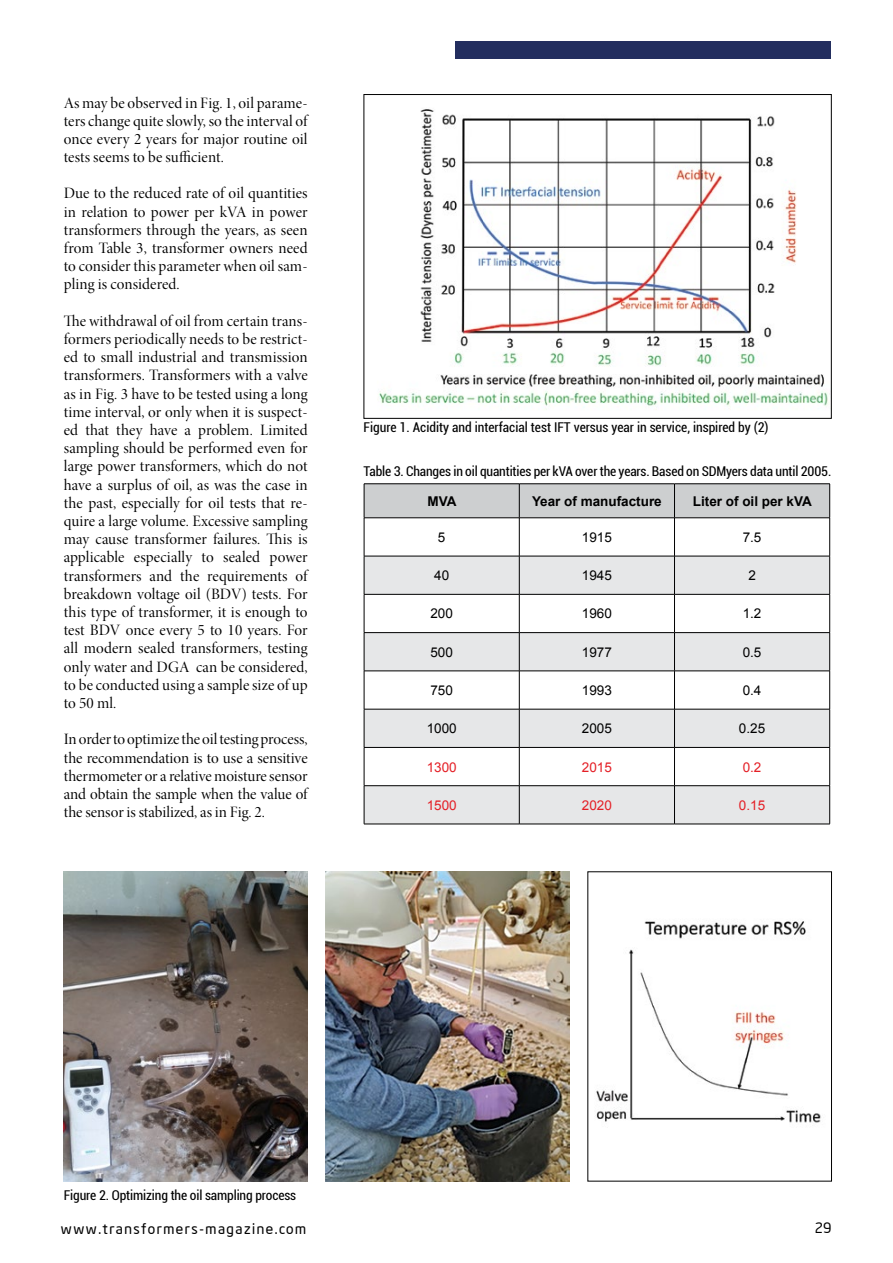
<style>
.page{position:relative;width:893px;height:1263px;background:#fff}
.page>*{position:absolute;margin:0;border:0;box-sizing:border-box;transform-origin:0 0}
.t1{font:15.9px/18.1px "Minion Pro Disp";letter-spacing:.005em;color:#000;text-align:justify}
.t2{font:14.25px "Neo Sans Intel";letter-spacing:.11em;color:#000}
.t3{font:condensed 13.5px "Roboto";letter-spacing:-.01em;color:#000}
.t4{font:13.5px "Arial";color:#000}
.t5{font:700 13.5px "Arial";color:#000}
.t6{font:13.5px "Arial";color:#e41f26}
</style>
<div class="page">
<div style="left:455px;top:41px;width:376px;height:17px;background:#232e5f"></div>
<div style="left:365px;top:484px;width:464px;height:33px;background:#cdcfd0"></div>
<svg style="left:365px;top:518px;width:464px;height:38px"></svg>
<svg style="left:365px;top:557px;width:464px;height:267px;fill:#e6e7e8"></svg>
<hr style="left:364px;top:484px;width:1px;height:34px;background:#000">
<hr style="left:519px;top:484px;width:1px;height:34px;background:#000">
<hr style="left:674px;top:484px;width:1px;height:34px;background:#000">
<hr style="left:829px;top:484px;width:1px;height:34px;background:#000">
<hr style="left:364px;top:518px;width:1px;height:38px;background:#000">
<hr style="left:519px;top:518px;width:1px;height:38px;background:#000">
<hr style="left:674px;top:518px;width:1px;height:38px;background:#000">
<hr style="left:829px;top:518px;width:1px;height:38px;background:#000">
<hr style="left:364px;top:556px;width:1px;height:38px;background:#000">
<hr style="left:519px;top:556px;width:1px;height:38px;background:#000">
<hr style="left:674px;top:556px;width:1px;height:38px;background:#000">
<hr style="left:829px;top:556px;width:1px;height:38px;background:#000">
<hr style="left:364px;top:594px;width:1px;height:38px;background:#000">
<hr style="left:519px;top:594px;width:1px;height:38px;background:#000">
<hr style="left:674px;top:594px;width:1px;height:38px;background:#000">
<hr style="left:829px;top:594px;width:1px;height:38px;background:#000">
<hr style="left:364px;top:633px;width:1px;height:38px;background:#000">
<hr style="left:519px;top:633px;width:1px;height:38px;background:#000">
<hr style="left:674px;top:633px;width:1px;height:38px;background:#000">
<hr style="left:829px;top:633px;width:1px;height:38px;background:#000">
<hr style="left:364px;top:671px;width:1px;height:38px;background:#000">
<hr style="left:519px;top:671px;width:1px;height:38px;background:#000">
<hr style="left:674px;top:671px;width:1px;height:38px;background:#000">
<hr style="left:829px;top:671px;width:1px;height:38px;background:#000">
<hr style="left:364px;top:709px;width:1px;height:38px;background:#000">
<hr style="left:519px;top:709px;width:1px;height:38px;background:#000">
<hr style="left:674px;top:709px;width:1px;height:38px;background:#000">
<hr style="left:829px;top:709px;width:1px;height:38px;background:#000">
<hr style="left:364px;top:748px;width:1px;height:37px;background:#000">
<hr style="left:519px;top:748px;width:1px;height:37px;background:#000">
<hr style="left:674px;top:748px;width:1px;height:37px;background:#000">
<hr style="left:829px;top:748px;width:1px;height:37px;background:#000">
<hr style="left:364px;top:786px;width:1px;height:38px;background:#000">
<hr style="left:519px;top:786px;width:1px;height:38px;background:#000">
<hr style="left:674px;top:786px;width:1px;height:38px;background:#000">
<hr style="left:829px;top:786px;width:1px;height:38px;background:#000">
<hr style="left:364px;top:483px;width:155px;height:1px;background:#000">
<hr style="left:519px;top:483px;width:155px;height:1px;background:#000">
<hr style="left:674px;top:483px;width:156px;height:1px;background:#000">
<hr style="left:364px;top:517px;width:155px;height:1px;background:#000">
<hr style="left:519px;top:517px;width:155px;height:1px;background:#000">
<hr style="left:674px;top:517px;width:156px;height:1px;background:#000">
<hr style="left:364px;top:556px;width:155px;height:1px;background:#000">
<hr style="left:519px;top:556px;width:155px;height:1px;background:#000">
<hr style="left:674px;top:556px;width:156px;height:1px;background:#000">
<hr style="left:364px;top:594px;width:155px;height:1px;background:#000">
<hr style="left:519px;top:594px;width:155px;height:1px;background:#000">
<hr style="left:674px;top:594px;width:156px;height:1px;background:#000">
<hr style="left:364px;top:632px;width:155px;height:1px;background:#000">
<hr style="left:519px;top:632px;width:155px;height:1px;background:#000">
<hr style="left:674px;top:632px;width:156px;height:1px;background:#000">
<hr style="left:364px;top:671px;width:155px;height:1px;background:#000">
<hr style="left:519px;top:671px;width:155px;height:1px;background:#000">
<hr style="left:674px;top:671px;width:156px;height:1px;background:#000">
<hr style="left:364px;top:709px;width:155px;height:1px;background:#000">
<hr style="left:519px;top:709px;width:155px;height:1px;background:#000">
<hr style="left:674px;top:709px;width:156px;height:1px;background:#000">
<hr style="left:364px;top:747px;width:155px;height:1px;background:#000">
<hr style="left:519px;top:747px;width:155px;height:1px;background:#000">
<hr style="left:674px;top:747px;width:156px;height:1px;background:#000">
<hr style="left:364px;top:785px;width:155px;height:1px;background:#000">
<hr style="left:519px;top:785px;width:155px;height:1px;background:#000">
<hr style="left:674px;top:785px;width:156px;height:1px;background:#000">
<hr style="left:364px;top:824px;width:155px;height:1px;background:#000">
<hr style="left:519px;top:824px;width:155px;height:1px;background:#000">
<hr style="left:674px;top:824px;width:156px;height:1px;background:#000">
<img style="left:379px;top:109px;width:449px;height:301px">
<img style="left:64px;top:872px;width:244px;height:309px">
<img style="left:326px;top:872px;width:243px;height:309px">
<img style="left:596px;top:921px;width:225px;height:202px">
<p class="t1" style="left:64px;top:94px;width:245px">As may be observed in Fig. 1, oil parame&shy;ters change quite slowly, so the interval of once every 2 years for major routine oil tests seems to be sufficient.</p>
<p class="t1" style="left:64px;top:185px;width:245px">Due to the reduced rate of oil quantities in relation to power per kVA in power transformers through the years, as seen from Table 3, transformer owners need to consider this parameter when oil sam&shy;pling is considered.</p>
<p class="t1" style="left:64px;top:312px;width:245px">The withdrawal of oil from certain trans&shy;formers periodically needs to be restrict&shy;ed to small industrial and transmission transformers. Transformers with a valve as in Fig. 3 have to be tested using a long time interval, or only when it is suspect&shy;ed that they have a problem. Limited sampling should be performed even for large power transformers, which do not have a surplus of oil, as was the case in the past, especially for oil tests that re&shy;quire a large volume. Excessive sampling may cause transformer failures. This is applicable especially to sealed power transformers and the requirements of breakdown voltage oil (BDV) tests. For this type of transformer, it is enough to test BDV once every 5 to 10 years. For all modern sealed transformers, testing only water and DGA can be considered, to be conducted using a sample size of up to 50 ml.</p>
<p class="t1" style="left:64px;top:730px;width:245px">In order to optimize the oil testing process, the recommendation is to use a sensitive thermometer or a relative moisture sensor and obtain the sample when the value of the sensor is stabilized, as in Fig. 2.</p>
<p class="t3" style="left:364px;top:417px;width:407px">Figure 1. Acidity and interfacial test IFT versus year in service, inspired by (2)</p>
<p class="t3" style="left:364px;top:462px;width:469px">Table 3. Changes in oil quantities per kVA over the years. Based on SDMyers data until 2005.</p>
<p class="t5" style="left:427px;top:492px;width:30px">MVA</p>
<p class="t5" style="left:532px;top:492px;width:131px">Year of manufacture</p>
<p class="t5" style="left:693px;top:492px;width:121px">Liter of oil per kVA</p>
<p class="t4" style="left:438px;top:528px;width:9px">5</p>
<p class="t4" style="left:582px;top:528px;width:32px">1915</p>
<p class="t4" style="left:743px;top:528px;width:20px">7.5</p>
<p class="t4" style="left:434px;top:566px;width:17px">40</p>
<p class="t4" style="left:582px;top:566px;width:32px">1945</p>
<p class="t4" style="left:748px;top:566px;width:9px">2</p>
<p class="t4" style="left:430px;top:605px;width:24px">200</p>
<p class="t4" style="left:582px;top:605px;width:32px">1960</p>
<p class="t4" style="left:743px;top:605px;width:20px">1.2</p>
<p class="t4" style="left:430px;top:643px;width:24px">500</p>
<p class="t4" style="left:582px;top:643px;width:32px">1977</p>
<p class="t4" style="left:743px;top:643px;width:20px">0.5</p>
<p class="t4" style="left:430px;top:681px;width:24px">750</p>
<p class="t4" style="left:582px;top:681px;width:32px">1993</p>
<p class="t4" style="left:743px;top:681px;width:20px">0.4</p>
<p class="t4" style="left:427px;top:720px;width:32px">1000</p>
<p class="t4" style="left:582px;top:720px;width:32px">2005</p>
<p class="t4" style="left:739px;top:720px;width:28px">0.25</p>
<p class="t6" style="left:427px;top:758px;width:32px">1300</p>
<p class="t6" style="left:582px;top:758px;width:32px">2015</p>
<p class="t6" style="left:743px;top:758px;width:20px">0.2</p>
<p class="t6" style="left:427px;top:796px;width:32px">1500</p>
<p class="t6" style="left:582px;top:796px;width:32px">2020</p>
<p class="t6" style="left:739px;top:796px;width:28px">0.15</p>
<p class="t3" style="left:64px;top:1186px;width:234px">Figure 2. Optimizing the oil sampling process</p>
<p class="t2" style="left:61px;top:1220px;width:247px">www.transformers-magazine.com</p>
<p class="t2" style="left:815px;top:1219px;width:18px">29</p>
</div>
